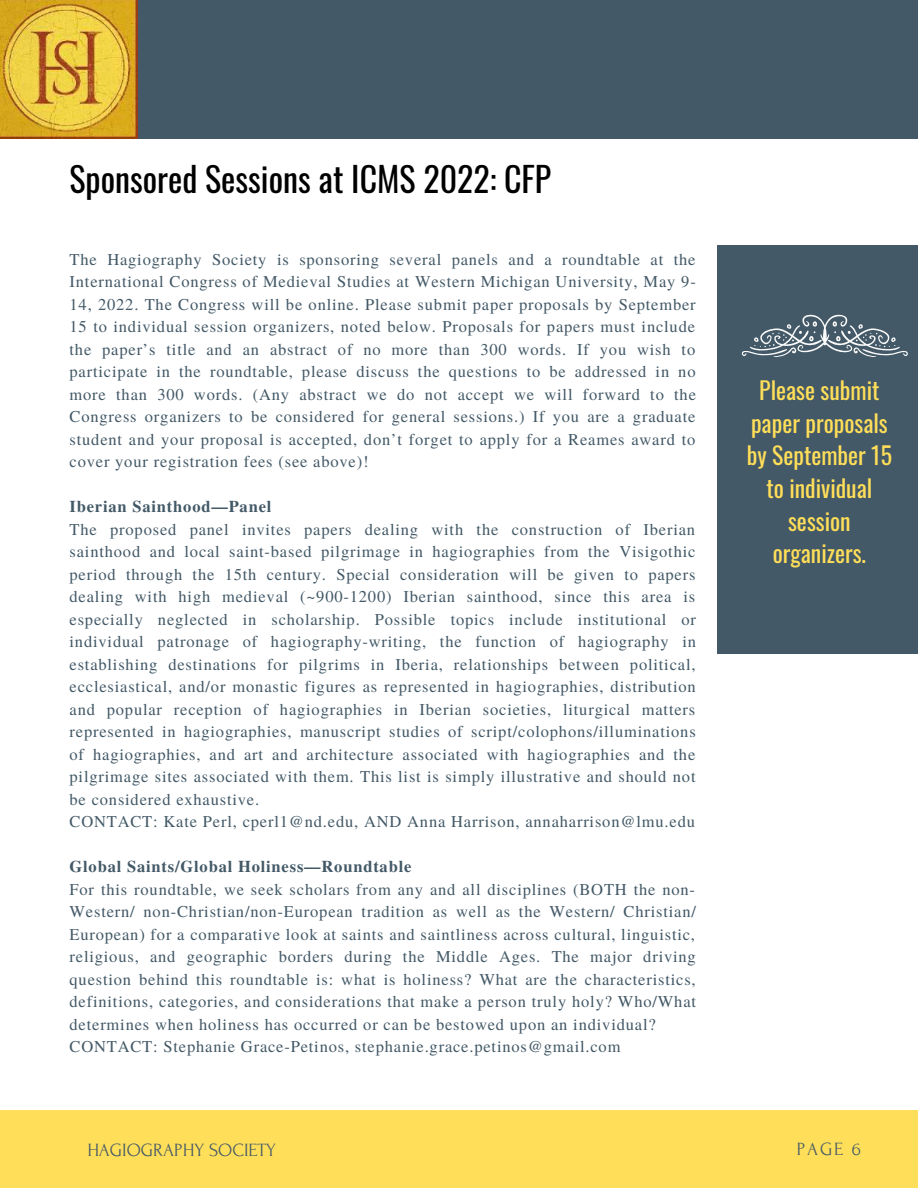
<style>
.page{position:relative;width:918px;height:1188px;background:#fff}
.page>*{position:absolute;margin:0;border:0;box-sizing:border-box;transform-origin:0 0}
.t1{font:33.9px "Oswald";color:#000}
.t2{font:23.7px/32.7px "Oswald";color:#ffde59;text-align:center}
.t3{font:18.6px "Forum";color:#435967}
.t4{font:16.5px/22.5px "Te X Gyre Termes";letter-spacing:.05em;color:#435967}
.t5{font:700 16.5px "Te X Gyre Termes";letter-spacing:.05em;color:#435967}
</style>
<div class="page">
<div style="left:0;top:1110px;width:918px;height:78px;background:#ffde59"></div>
<div style="left:717px;top:245px;width:201px;height:409px;background:#435967"></div>
<svg style="left:742px;top:314px;width:166px;height:43px"></svg>
<img style="left:0;top:0;width:138px;height:138px">
<div style="left:138px;top:0;width:780px;height:138px;background:#435967"></div>
<h1 class="t1" style="left:70px;top:152px;width:483px">Sponsored Sessions at ICMS 2022: CFP</h1>
<p class="t4" style="left:70px;top:247px;width:628px;text-align:justify">The Hagiography Society is sponsoring several panels and a roundtable at the International Congress of Medieval Studies at Western Michigan University, May 9- 14, 2022. The Congress will be online. Please submit paper proposals by September 15 to individual session organizers, noted below. Proposals for papers must include the paper’s title and an abstract of no more than 300 words. If you wish to participate in the roundtable, please discuss the questions to be addressed in no more than 300 words. (Any abstract we do not accept we will forward to the Congress organizers to be considered for general sessions.) If you are a graduate student and your proposal is accepted, don’t forget to apply for a Reames award to cover your registration fees (see above)!</p>
<p class="t5" style="left:70px;top:494px;width:203px">Iberian Sainthood—Panel</p>
<p class="t4" style="left:70px;top:517px;width:628px">The proposed panel invites papers dealing with the construction of Iberian sainthood and local saint-based pilgrimage in hagiographies from the Visigothic period through the 15th century. Special consideration will be given to papers dealing with high medieval (~900-1200) Iberian sainthood, since this area is especially neglected in scholarship. Possible topics include institutional or individual patronage of hagiography-writing, the function of hagiography in establishing destinations for pilgrims in Iberia, relationships between political, ecclesiastical, and/or monastic figures as represented in hagiographies, distribution and popular reception of hagiographies in Iberian societies, liturgical matters represented in hagiographies, manuscript studies of script/colophons/illuminations of hagiographies, and art and architecture associated with hagiographies and the pilgrimage sites associated with them. This list is simply illustrative and should not be considered exhaustive.<br>CONTACT: Kate Perl, cperl1@nd.edu, AND Anna Harrison, annaharrison@lmu.edu</p>
<p class="t5" style="left:70px;top:854px;width:343px">Global Saints/Global Holiness—Roundtable</p>
<p class="t4" style="left:70px;top:877px;width:628px">For this roundtable, we seek scholars from any and all disciplines (BOTH the non-Western/ non-Christian/non-European tradition as well as the Western/ Christian/ European) for a comparative look at saints and saintliness across cultural, linguistic, religious, and geographic borders during the Middle Ages. The major driving question behind this roundtable is: what is holiness? What are the characteristics, definitions, categories, and considerations that make a person truly holy? Who/What determines when holiness has occurred or can be bestowed upon an individual?<br>CONTACT: Stephanie Grace-Petinos, stephanie.grace.petinos@gmail.com</p>
<h2 class="t2" style="left:747px;top:373px;width:147px">Please submit paper proposals by September 15 to individual session organizers.</h2>
<p class="t3" style="left:87px;top:1140px;width:190px">HAGIOGRAPHY SOCIETY</p>
<p class="t3" style="left:797px;top:1139px;width:66px">PAGE 6</p>
</div>
